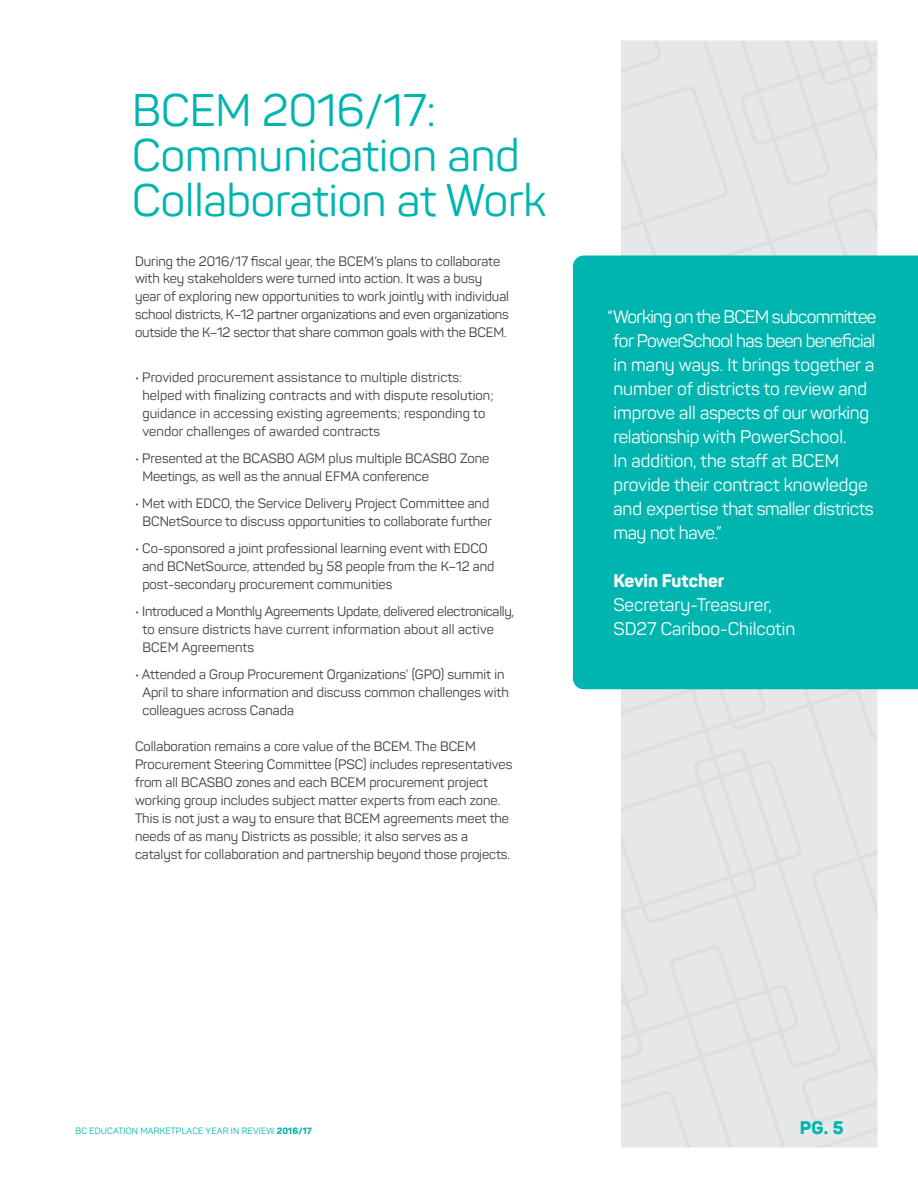
<style>
.page{position:relative;width:918px;height:1188px;background:#fff}
.page>*{position:absolute;margin:0;border:0;box-sizing:border-box;transform-origin:0 0}
.t1{font:45px/45px "Panton";color:#00b5af}
.t2{font:18px/24px "Panton";letter-spacing:-.005em;color:#fff}
.t3{font:800 18px "Panton";color:#fff}
.t4{font:800 18px "Panton";color:#00b5af}
.t5{font:13.5px/18px "Panton";color:#3e3e3f}
.t6{font:9px "Panton";letter-spacing:.02em;color:#00b5af}
.s1{font-weight:800}
</style>
<div class="page">
<svg style="left:572px;top:40px;width:346px;height:1108px;fill:#e6e7e9"></svg>
<div style="left:573px;top:256px;width:345px;height:433px;background:#00b5af"></div>
<h1 class="t1" style="left:132px;top:88px;width:416px">BCEM 2016/17:<br>Communication and<br>Collaboration at Work</h1>
<p class="t5" style="left:135px;top:252px;width:376px">During the 2016/17 fiscal year, the BCEM’s plans to collaborate with key stakeholders were turned into action. It was a busy year of exploring new opportunities to work jointly with individual school districts, K–12 partner organizations and even organizations outside the K–12 sector that share common goals with the BCEM.</p>
<p class="t5" style="left:142px;top:369px;width:353px;text-indent:-7px">• Provided procurement assistance to multiple districts: helped with finalizing contracts and with dispute resolution; guidance in accessing existing agreements; responding to vendor challenges of awarded contracts</p>
<p class="t5" style="left:142px;top:450px;width:348px;text-indent:-7px">• Presented at the BCASBO AGM plus multiple BCASBO Zone<br>Meetings, as well as the annual EFMA conference</p>
<p class="t5" style="left:135px;top:495px;width:359px;text-align:center">• Met with EDCO, the Service Delivery Project Committee and<br>BCNetSource to discuss opportunities to collaborate further</p>
<p class="t5" style="left:142px;top:540px;width:353px;text-indent:-7px">• Co-sponsored a joint professional learning event with EDCO and BCNetSource, attended by 58 people from the K–12 and post-secondary procurement communities</p>
<p class="t5" style="left:142px;top:603px;width:373px;text-indent:-7px">• Introduced a Monthly Agreements Update, delivered electronically, to ensure districts have current information about all active<br>BCEM Agreements</p>
<p class="t5" style="left:142px;top:666px;width:368px;text-indent:-7px">• Attended a Group Procurement Organizations’ (GPO) summit in<br>April to share information and discuss common challenges with colleagues across Canada</p>
<p class="t5" style="left:135px;top:738px;width:379px">Collaboration remains a core value of the BCEM. The BCEM Procurement Steering Committee (PSC) includes representatives from all BCASBO zones and each BCEM procurement project working group includes subject matter experts from each zone.<br>This is not just a way to ensure that BCEM agreements meet the needs of as many Districts as possible; it also serves as a catalyst for collaboration and partnership beyond those projects.</p>
<p class="t2" style="left:613px;top:304px;width:264px;text-indent:-6px">“Working on the BCEM subcommittee for PowerSchool has been beneficial in many ways. It brings together a number of districts to review and improve all aspects of our working relationship with PowerSchool.<br>In addition, the staff at BCEM provide their contract knowledge and expertise that smaller districts may not have.”</p>
<h2 class="t3" style="left:613px;top:569px;width:112px">Kevin Futcher</h2>
<h2 class="t2" style="left:613px;top:592px;width:183px">Secretary-Treasurer,<br>SD27 Cariboo-Chilcotin</h2>
<p class="t6" style="left:75px;top:1125px;width:238px">BC EDUCATION MARKETPLACE YEAR IN REVIEW <span class="s1">2016/17</span></p>
<h2 class="t4" style="left:800px;top:1116px;width:45px">PG. 5</h2>
</div>
